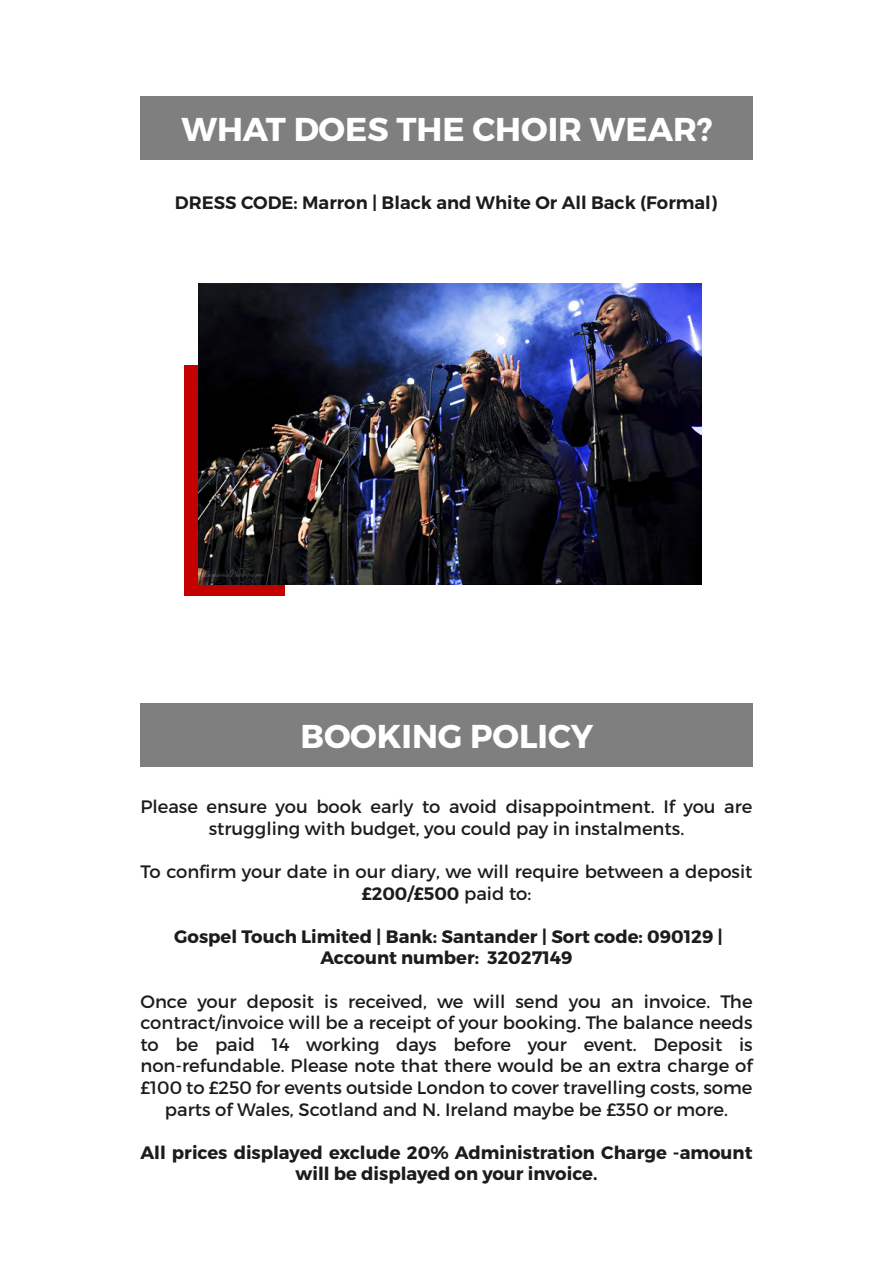
<style>
.page{position:relative;width:893px;height:1263px;background:#fff}
.page>*{position:absolute;margin:0;border:0;box-sizing:border-box;transform-origin:0 0}
.t1{font:700 33px "Montserrat";color:#fff}
.t2{font:18px/21.6px "Montserrat";color:#1c1c1c;text-align:center}
.t3{font:700 18px/21.6px "Montserrat";color:#1c1c1c;text-align:center}
.t4{font:600 18px "Montserrat";color:#1c1c1c}
.s1{font-weight:600}
</style>
<div class="page">
<div style="left:140px;top:96px;width:612px;height:63px;background:#7f7f7f"></div>
<div style="left:184px;top:365px;width:100px;height:231px;background:#c50000"></div>
<div style="left:140px;top:703px;width:612px;height:63px;background:#7f7f7f"></div>
<img style="left:198px;top:283px;width:504px;height:302px">
<h1 class="t1" style="left:181px;top:109px;width:533px">WHAT DOES THE CHOIR WEAR?</h1>
<p class="t4" style="left:175px;top:192px;width:544px">DRESS CODE: Marron | Black and White Or All Back (Formal)</p>
<h1 class="t1" style="left:300px;top:716px;width:294px">BOOKING POLICY</h1>
<p class="t2" style="left:140px;top:796px;width:613px">Please ensure you book early to avoid disappointment. If you are struggling with budget, you could pay in instalments.</p>
<p class="t2" style="left:140px;top:861px;width:613px">To confirm your date in our diary, we will require between a deposit <span class="s1">£200/£500</span> paid to:</p>
<p class="t3" style="left:174px;top:926px;width:550px">Gospel Touch Limited | Bank: Santander | Sort code: 090129 |<br>Account number: 32027149</p>
<p class="t2" style="left:140px;top:990px;width:614px">Once your deposit is received, we will send you an invoice. The contract/invoice will be a receipt of your booking. The balance needs to be paid 14 working days before your event. Deposit is non-refundable. Please note that there would be an extra charge of £100 to £250 for events outside London to cover travelling costs, some parts of Wales, Scotland and N. Ireland maybe be £350 or more.</p>
<p class="t3" style="left:140px;top:1142px;width:613px">All prices displayed exclude 20% Administration Charge -amount will be displayed on your invoice.</p>
</div>
